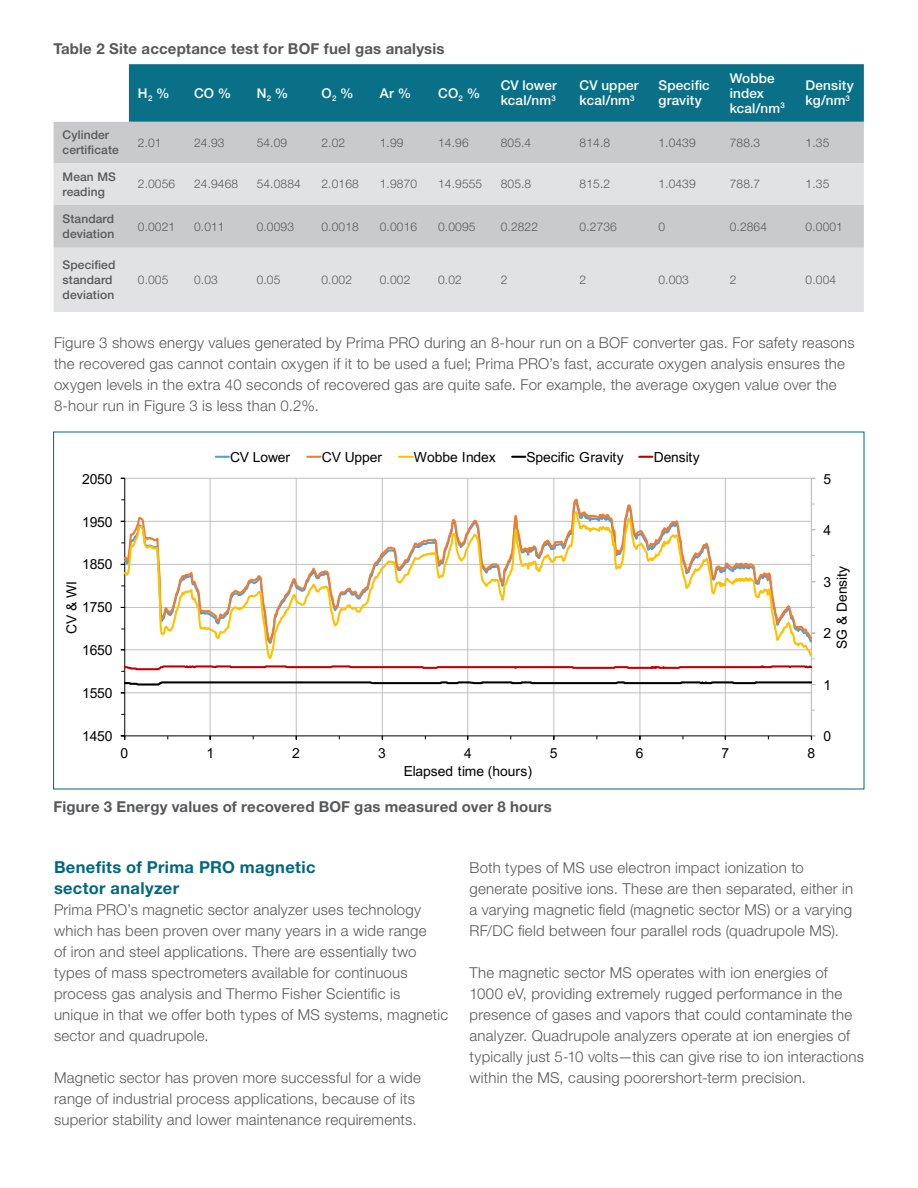
<style>
.page{position:relative;width:918px;height:1188px;background:#fff}
.page>*{position:absolute;margin:0;border:0;box-sizing:border-box;transform-origin:0 0}
.Content_Header{font:700 16.5px/21px "Helvetica Neue LT Std";letter-spacing:.02em;color:#00687f}
.Body_Copy{font:300 15px/21px "Helvetica Neue LT Std";letter-spacing:.015em;color:#57585a}
.figure_caption_2{font:700 15px "Helvetica Neue LT Std";letter-spacing:.015em;color:#57585a}
.Content_Header-2{font:700 15px "Helvetica Neue LT Std";letter-spacing:.01em;color:#57585a}
.t1{font:13.95px "Arial";letter-spacing:-.005em;color:#000}
.Table_Text_-_Left_Me{font:500 13.5px/15px "Helvetica Neue LT Std";letter-spacing:.01em;color:#fff}
.Table_Text_-_Left{font:300 12px "Helvetica Neue LT Std";letter-spacing:.01em;color:#57585a}
.Table_Text_-_Left-2{font:500 12px/15px "Helvetica Neue LT Std";letter-spacing:.01em;color:#57585a}
</style>
<div class="page">
<div style="left:129px;top:64px;width:735px;height:58px;background:#097088"></div>
<div style="left:54px;top:122px;width:810px;height:41px;background:#c9cacc"></div>
<svg style="left:54px;top:163px;width:810px;height:149px;background:#dadbdd"></svg>
<hr style="left:125px;top:478px;width:686px;height:1px;background:#bfbfbf">
<hr style="left:210px;top:478px;width:1px;height:258px;background:#bfbfbf">
<hr style="left:296px;top:478px;width:1px;height:258px;background:#bfbfbf">
<hr style="left:382px;top:478px;width:1px;height:258px;background:#bfbfbf">
<hr style="left:467px;top:478px;width:1px;height:258px;background:#bfbfbf">
<hr style="left:553px;top:478px;width:1px;height:258px;background:#bfbfbf">
<hr style="left:640px;top:478px;width:1px;height:258px;background:#bfbfbf">
<hr style="left:725px;top:478px;width:1px;height:258px;background:#bfbfbf">
<hr style="left:811px;top:478px;width:1px;height:258px;background:#bfbfbf">
<hr style="left:124px;top:478px;width:1px;height:258px;background:#000">
<hr style="left:125px;top:736px;width:686px;height:1px;background:#000">
<svg style="left:124px;top:510px;width:688px;height:148px"></svg>
<svg style="left:121px;top:679px;width:695px;height:14px"></svg>
<svg style="left:121px;top:658px;width:694px;height:14px"></svg>
<svg style="left:216px;top:456px;width:13px;height:2px"></svg>
<svg style="left:307px;top:456px;width:14px;height:2px"></svg>
<svg style="left:399px;top:456px;width:14px;height:2px"></svg>
<svg style="left:512px;top:456px;width:13px;height:2px"></svg>
<svg style="left:639px;top:456px;width:13px;height:2px"></svg>
<p class="Content_Header-2" style="left:54px;top:39px;width:392px">Table 2 Site acceptance test for BOF fuel gas analysis</p>
<p class="Table_Text_-_Left_Me" style="left:138px;top:85px;width:33px">H<sub>2</sub> %</p>
<p class="Table_Text_-_Left_Me" style="left:194px;top:85px;width:39px">CO %</p>
<p class="Table_Text_-_Left_Me" style="left:257px;top:85px;width:33px">N<sub>2</sub> %</p>
<p class="Table_Text_-_Left_Me" style="left:322px;top:85px;width:34px">O<sub>2</sub> %</p>
<p class="Table_Text_-_Left_Me" style="left:380px;top:85px;width:33px">Ar %</p>
<p class="Table_Text_-_Left_Me" style="left:438px;top:85px;width:44px">CO<sub>2</sub> %</p>
<p class="Table_Text_-_Left_Me" style="left:501px;top:78px;width:58px">CV lower kcal/nm<sup>3</sup></p>
<p class="Table_Text_-_Left_Me" style="left:580px;top:78px;width:60px">CV upper kcal/nm<sup>3</sup></p>
<p class="Table_Text_-_Left_Me" style="left:658px;top:78px;width:53px">Specific gravity</p>
<p class="Table_Text_-_Left_Me" style="left:730px;top:70px;width:56px">Wobbe index kcal/nm<sup>3</sup></p>
<p class="Table_Text_-_Left_Me" style="left:806px;top:78px;width:50px">Density kg/nm<sup>3</sup></p>
<p class="Table_Text_-_Left-2" style="left:63px;top:128px;width:58px">Cylinder certificate</p>
<p class="Table_Text_-_Left" style="left:138px;top:135px;width:25px">2.01</p>
<p class="Table_Text_-_Left" style="left:194px;top:135px;width:32px">24.93</p>
<p class="Table_Text_-_Left" style="left:257px;top:135px;width:32px">54.09</p>
<p class="Table_Text_-_Left" style="left:322px;top:135px;width:25px">2.02</p>
<p class="Table_Text_-_Left" style="left:380px;top:135px;width:25px">1.99</p>
<p class="Table_Text_-_Left" style="left:438px;top:135px;width:32px">14.96</p>
<p class="Table_Text_-_Left" style="left:501px;top:135px;width:32px">805.4</p>
<p class="Table_Text_-_Left" style="left:580px;top:135px;width:32px">814.8</p>
<p class="Table_Text_-_Left" style="left:658px;top:135px;width:39px">1.0439</p>
<p class="Table_Text_-_Left" style="left:730px;top:135px;width:32px">788.3</p>
<p class="Table_Text_-_Left" style="left:806px;top:135px;width:25px">1.35</p>
<p class="Table_Text_-_Left-2" style="left:63px;top:169px;width:55px">Mean MS reading</p>
<p class="Table_Text_-_Left" style="left:138px;top:177px;width:39px">2.0056</p>
<p class="Table_Text_-_Left" style="left:194px;top:177px;width:46px">24.9468</p>
<p class="Table_Text_-_Left" style="left:257px;top:177px;width:46px">54.0884</p>
<p class="Table_Text_-_Left" style="left:322px;top:177px;width:39px">2.0168</p>
<p class="Table_Text_-_Left" style="left:380px;top:177px;width:39px">1.9870</p>
<p class="Table_Text_-_Left" style="left:438px;top:177px;width:46px">14.9555</p>
<p class="Table_Text_-_Left" style="left:501px;top:177px;width:32px">805.8</p>
<p class="Table_Text_-_Left" style="left:580px;top:177px;width:32px">815.2</p>
<p class="Table_Text_-_Left" style="left:658px;top:177px;width:39px">1.0439</p>
<p class="Table_Text_-_Left" style="left:730px;top:177px;width:32px">788.7</p>
<p class="Table_Text_-_Left" style="left:806px;top:177px;width:25px">1.35</p>
<p class="Table_Text_-_Left-2" style="left:63px;top:211px;width:53px">Standard deviation</p>
<p class="Table_Text_-_Left" style="left:138px;top:219px;width:39px">0.0021</p>
<p class="Table_Text_-_Left" style="left:194px;top:219px;width:32px">0.011</p>
<p class="Table_Text_-_Left" style="left:257px;top:219px;width:39px">0.0093</p>
<p class="Table_Text_-_Left" style="left:322px;top:219px;width:39px">0.0018</p>
<p class="Table_Text_-_Left" style="left:380px;top:219px;width:39px">0.0016</p>
<p class="Table_Text_-_Left" style="left:438px;top:219px;width:39px">0.0095</p>
<p class="Table_Text_-_Left" style="left:501px;top:219px;width:39px">0.2822</p>
<p class="Table_Text_-_Left" style="left:580px;top:219px;width:39px">0.2736</p>
<p class="Table_Text_-_Left" style="left:658px;top:219px;width:8px">0</p>
<p class="Table_Text_-_Left" style="left:730px;top:219px;width:39px">0.2864</p>
<p class="Table_Text_-_Left" style="left:806px;top:219px;width:39px">0.0001</p>
<p class="Table_Text_-_Left-2" style="left:63px;top:257px;width:54px">Specified standard deviation</p>
<p class="Table_Text_-_Left" style="left:138px;top:273px;width:32px">0.005</p>
<p class="Table_Text_-_Left" style="left:194px;top:273px;width:25px">0.03</p>
<p class="Table_Text_-_Left" style="left:257px;top:273px;width:25px">0.05</p>
<p class="Table_Text_-_Left" style="left:322px;top:273px;width:32px">0.002</p>
<p class="Table_Text_-_Left" style="left:380px;top:273px;width:32px">0.002</p>
<p class="Table_Text_-_Left" style="left:438px;top:273px;width:25px">0.02</p>
<p class="Table_Text_-_Left" style="left:501px;top:273px;width:8px">2</p>
<p class="Table_Text_-_Left" style="left:580px;top:273px;width:8px">2</p>
<p class="Table_Text_-_Left" style="left:658px;top:273px;width:32px">0.003</p>
<p class="Table_Text_-_Left" style="left:730px;top:273px;width:8px">2</p>
<p class="Table_Text_-_Left" style="left:806px;top:273px;width:32px">0.004</p>
<p class="Body_Copy" style="left:54px;top:332px;width:802px">Figure 3 shows energy values generated by Prima PRO during an 8-hour run on a BOF converter gas. For safety reasons the recovered gas cannot contain oxygen if it to be used a fuel; Prima PRO’s fast, accurate oxygen analysis ensures the oxygen levels in the extra 40 seconds of recovered gas are quite safe. For example, the average oxygen value over the 8-hour run in Figure 3 is less than 0.2%.</p>
<p class="t1" style="left:82px;top:469px;width:32px">2050</p>
<p class="t1" style="left:82px;top:512px;width:32px">1950</p>
<p class="t1" style="left:82px;top:555px;width:32px">1850</p>
<p class="t1" style="left:62px;top:634px;width:55px;rotate:-90deg">CV &amp; WI</p>
<p class="t1" style="left:82px;top:598px;width:32px">1750</p>
<p class="t1" style="left:82px;top:641px;width:32px">1650</p>
<p class="t1" style="left:82px;top:684px;width:32px">1550</p>
<p class="t1" style="left:230px;top:447px;width:62px">CV Lower</p>
<p class="t1" style="left:322px;top:447px;width:62px">CV Upper</p>
<p class="t1" style="left:414px;top:447px;width:83px">Wobbe Index</p>
<p class="t1" style="left:527px;top:447px;width:99px">Specific Gravity</p>
<p class="t1" style="left:654px;top:447px;width:47px">Density</p>
<p class="t1" style="left:823px;top:469px;width:9px">5</p>
<p class="t1" style="left:823px;top:521px;width:9px">4</p>
<p class="t1" style="left:832px;top:649px;width:84px;rotate:-90deg">SG &amp; Density</p>
<p class="t1" style="left:823px;top:572px;width:9px">3</p>
<p class="t1" style="left:823px;top:624px;width:9px">2</p>
<p class="t1" style="left:823px;top:675px;width:9px">1</p>
<p class="t1" style="left:82px;top:727px;width:32px">1450</p>
<p class="t1" style="left:121px;top:743px;width:9px">0</p>
<p class="t1" style="left:206px;top:743px;width:9px">1</p>
<p class="t1" style="left:292px;top:743px;width:9px">2</p>
<p class="t1" style="left:378px;top:743px;width:9px">3</p>
<p class="t1" style="left:464px;top:743px;width:9px">4</p>
<p class="t1" style="left:550px;top:743px;width:9px">5</p>
<p class="t1" style="left:636px;top:743px;width:9px">6</p>
<p class="t1" style="left:722px;top:743px;width:9px">7</p>
<p class="t1" style="left:808px;top:743px;width:9px">8</p>
<p class="t1" style="left:404px;top:761px;width:130px">Elapsed time (hours)</p>
<p class="figure_caption_2" style="left:53px;top:797px;width:500px">Figure 3 Energy values of recovered BOF gas measured over 8 hours</p>
<p class="t1" style="left:823px;top:727px;width:9px">0</p>
<p class="Content_Header" style="left:54px;top:856px;width:263px">Benefits of Prima PRO magnetic sector analyzer</p>
<p class="Body_Copy" style="left:54px;top:899px;width:396px">Prima PRO’s magnetic sector analyzer uses technology which has been proven over many years in a wide range<br>of iron and steel applications. There are essentially two types of mass spectrometers available for continuous process gas analysis and Thermo Fisher Scientific is unique in that we offer both types of MS systems, magnetic sector and quadrupole.</p>
<p class="Body_Copy" style="left:54px;top:1067px;width:368px">Magnetic sector has proven more successful for a wide range of industrial process applications, because of its superior stability and lower maintenance requirements.</p>
<p class="Body_Copy" style="left:470px;top:857px;width:385px">Both types of MS use electron impact ionization to generate positive ions. These are then separated, either in a varying magnetic field (magnetic sector MS) or a varying RF/DC field between four parallel rods (quadrupole MS).</p>
<p class="Body_Copy" style="left:470px;top:962px;width:396px">The magnetic sector MS operates with ion energies of 1000 eV, providing extremely rugged performance in the presence of gases and vapors that could contaminate the analyzer. Quadrupole analyzers operate at ion energies of typically just 5-10 volts—this can give rise to ion interactions within the MS, causing poorershort-term precision.</p>
</div>
